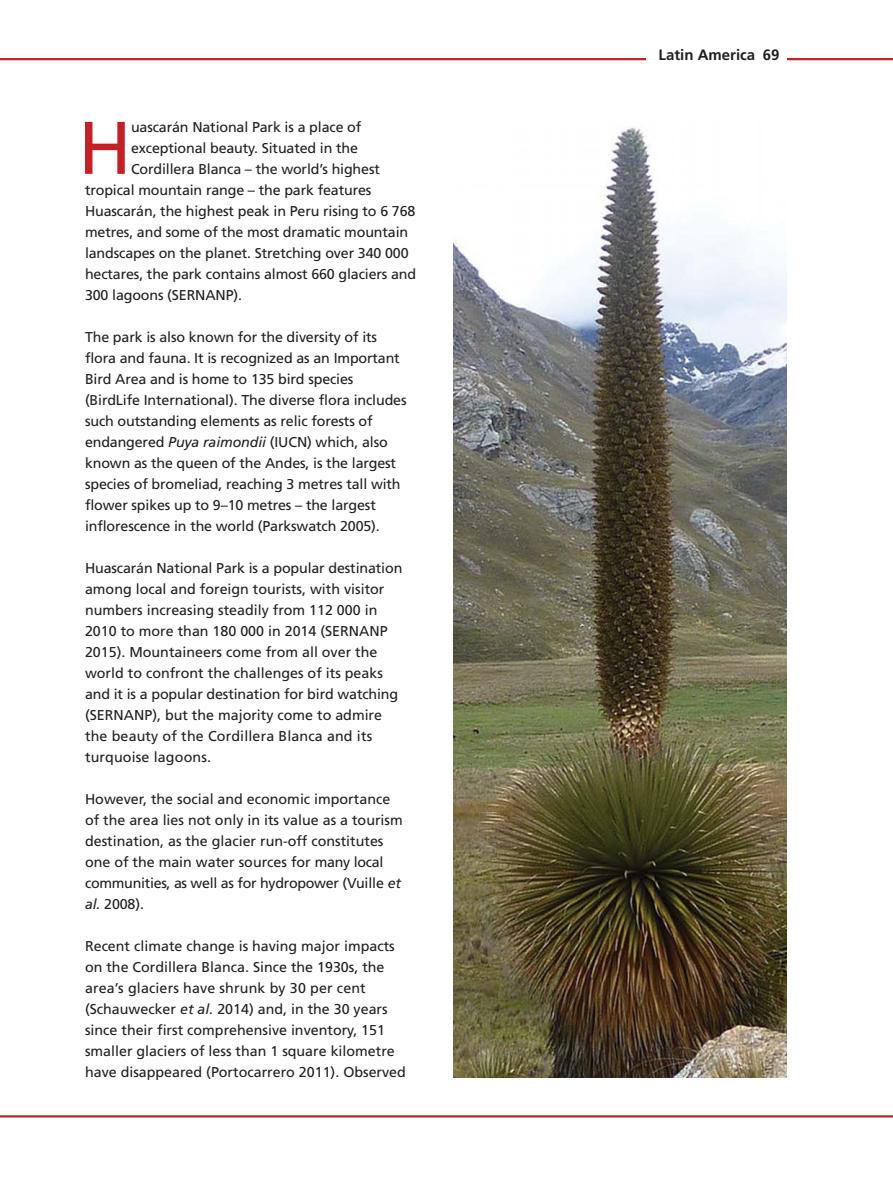
<style>
.page{position:relative;width:893px;height:1178px;background:#fff}
.page>*{position:absolute;margin:0;border:0;box-sizing:border-box;transform-origin:0 0}
.t1{font:74.4px "Frutiger";color:#c42127}
.t2{font:700 15px "Frutiger";color:#231f20}
.t3{font:14.25px/21px "Frutiger";letter-spacing:-.01em;color:#231f20}
.s1{font-style:italic}
.s2{color:#fff}
</style>
<div class="page">
<hr style="left:0;top:1115px;width:892px;height:2px;background:#c42127">
<hr style="left:0;top:58px;width:892px;height:2px;background:#c42127">
<div style="left:646px;top:49px;width:141px;height:26px;background:#fff"></div>
<img style="left:453px;top:127px;width:334px;height:950px">
<h1 class="t1" style="left:78px;top:112px;width:55px">H</h1>
<p class="t3" style="left:131px;top:117px;width:232px">uascarán National Park is a place of</p>
<p class="t3" style="left:131px;top:138px;width:228px">exceptional beauty. Situated in the</p>
<p class="t3" style="left:131px;top:159px;width:250px">Cordillera Blanca – the world’s highest</p>
<p class="t3" style="left:85px;top:180px;width:288px">tropical mountain range – the park features</p>
<p class="t3" style="left:85px;top:201px;width:332px">Huascarán, the highest peak in Peru rising to 6 768</p>
<p class="t3" style="left:85px;top:222px;width:325px">metres, and some of the most dramatic mountain</p>
<p class="t3" style="left:85px;top:243px;width:325px">landscapes on the planet. Stretching over 340 000</p>
<p class="t3" style="left:85px;top:264px;width:333px">hectares, the park contains almost 660 glaciers and</p>
<p class="t3" style="left:85px;top:285px;width:158px">300 lagoons (SERNANP).</p>
<p class="t3" style="left:85px;top:327px;width:323px">The park is also known for the diversity of its flora and fauna. It is recognized as an Important Bird Area and is home to 135 bird species (BirdLife International). The diverse flora includes such outstanding elements as relic forests of endangered <span class="s1">Puya raimondii</span> (IUCN) which, also known as the queen of the Andes, is the largest species of bromeliad, reaching 3 metres tall with flower spikes up to 9–10 metres – the largest inflorescence in the world (Parkswatch 2005).</p>
<p class="t3" style="left:85px;top:558px;width:319px">Huascarán National Park is a popular destination among local and foreign tourists, with visitor numbers increasing steadily from 112 000 in 2010 to more than 180 000 in 2014 (SERNANP 2015). Mountaineers come from all over the world to confront the challenges of its peaks and it is a popular destination for bird watching (SERNANP), but the majority come to admire the beauty of the Cordillera Blanca and its turquoise lagoons.</p>
<p class="t3" style="left:85px;top:789px;width:319px">However, the social and economic importance of the area lies not only in its value as a tourism destination, as the glacier run-off constitutes one of the main water sources for many local communities, as well as for hydropower (Vuille <span class="s1">et al.</span> 2008).</p>
<p class="t3" style="left:85px;top:936px;width:322px">Recent climate change is having major impacts on the Cordillera Blanca. Since the 1930s, the area’s glaciers have shrunk by 30 per cent (Schauwecker <span class="s1">et al.</span> 2014) and, in the 30 years since their first comprehensive inventory, 151 smaller glaciers of less than 1 square kilometre have disappeared (Portocarrero 2011). Observed</p>
<p class="t2" style="left:658px;top:48px;width:130px">Latin America 69<span class="s2">–</span></p>
</div>
